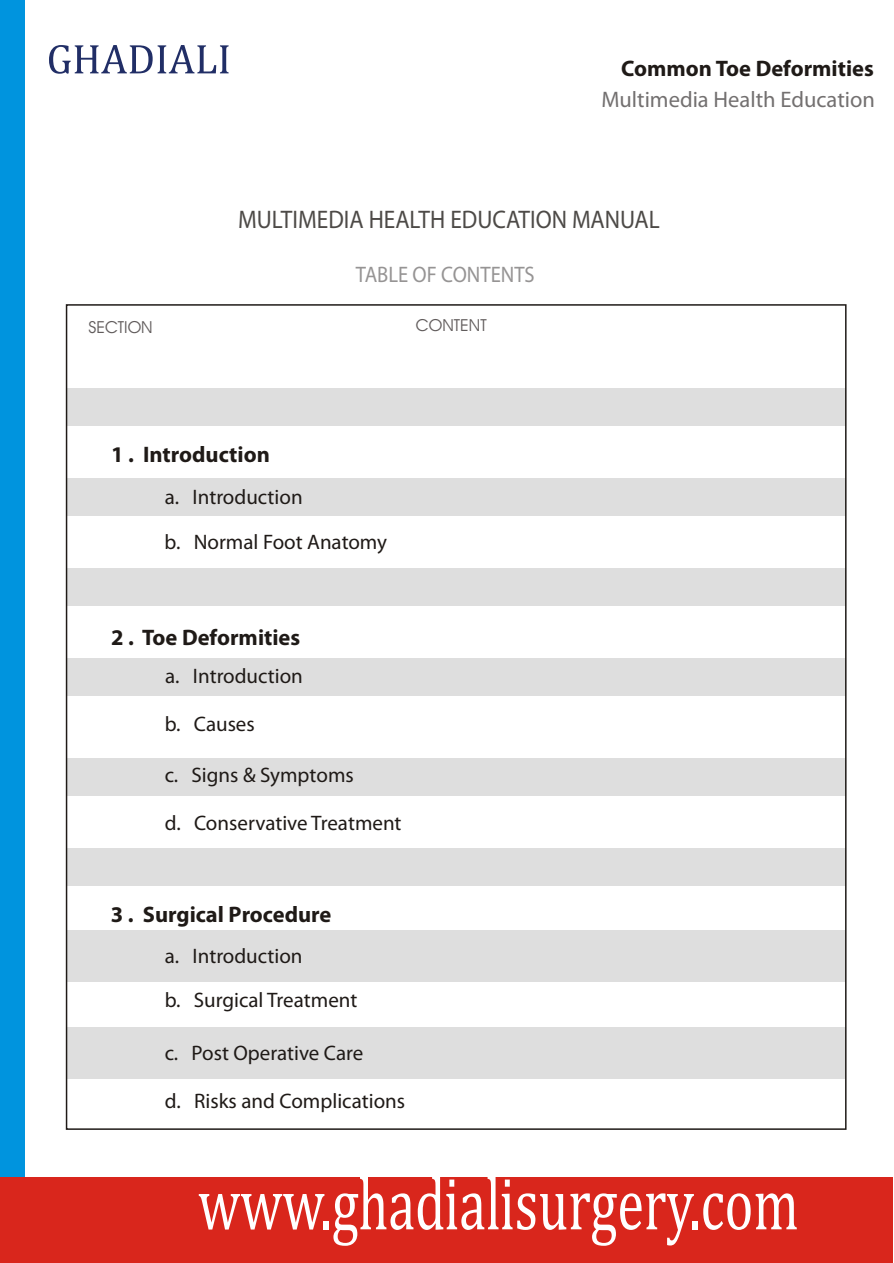
<style>
.page{position:relative;width:894px;height:1263px;background:#fff}
.page>*{position:absolute;margin:0;border:0;box-sizing:border-box;transform-origin:0 0}
.t1{font:75.6px "Cambria Math";color:#fff;scale:.72 1}
.t2{font:25.5px "Myriad Pro";color:#4d4a47;scale:.91 1}
.t3{font:700 22.5px "Myriad Pro";color:#1f1a17}
.t4{font:22.5px "Myriad Pro";color:#737070}
.t5{font:22.5px "Myriad Pro";color:#969494;scale:.91 1}
.t6{font:21px/45.9px "Myriad Pro";color:#1f1a17}
.t7{font:16.65px "Avant Garde Bk BT";color:#615c5c;scale:1.04 1}
</style>
<div class="page">
<div style="left:67px;top:930px;width:779px;height:52px;background:#dedede"></div>
<div style="left:67px;top:388px;width:779px;height:38px;background:#dedede"></div>
<div style="left:67px;top:478px;width:778px;height:38px;background:#dedede"></div>
<div style="left:67px;top:568px;width:779px;height:38px;background:#dedede"></div>
<div style="left:67px;top:658px;width:778px;height:38px;background:#dedede"></div>
<div style="left:67px;top:758px;width:779px;height:38px;background:#dedede"></div>
<div style="left:67px;top:848px;width:779px;height:38px;background:#dedede"></div>
<div style="left:67px;top:1027px;width:779px;height:52px;background:#dedede"></div>
<div style="left:0;top:0;width:25px;height:1189px;background:#0094de"></div>
<div style="left:0;top:1177px;width:892px;height:86px;background:#d9261c"></div>
<svg style="left:49px;top:45px;width:180px;height:29px"></svg>
<p class="t3" style="left:621px;top:60px;width:254px">Common Toe Deformities</p>
<p class="t4" style="left:601px;top:90px;width:275px">Multimedia Health Education</p>
<p class="t2" style="left:238px;top:209px;width:465px">MULTIMEDIA HEALTH EDUCATION MANUAL</p>
<p class="t5" style="left:356px;top:265px;width:198px">TABLE OF CONTENTS</p>
<p class="t7" style="left:88px;top:321px;width:63px">SECTION</p>
<p class="t7" style="left:416px;top:319px;width:70px">CONTENT</p>
<p class="t3" style="left:111px;top:446px;width:160px">1 . Introduction</p>
<p class="t6" style="left:165px;top:475px;width:224px">a. Introduction<br>b. Normal Foot Anatomy</p>
<p class="t3" style="left:111px;top:628px;width:191px">2 . Toe Deformities</p>
<p class="t6" style="left:165px;top:655px;width:139px">a. Introduction</p>
<p class="t6" style="left:165px;top:703px;width:92px">b. Causes</p>
<p class="t6" style="left:165px;top:754px;width:191px">c. Signs &amp; Symptoms</p>
<p class="t6" style="left:165px;top:802px;width:238px">d. Conservative Treatment</p>
<p class="t3" style="left:111px;top:905px;width:222px">3 . Surgical Procedure</p>
<p class="t6" style="left:165px;top:935px;width:139px">a. Introduction</p>
<p class="t6" style="left:165px;top:979px;width:194px">b. Surgical Treatment</p>
<p class="t6" style="left:165px;top:1032px;width:200px">c. Post Operative Care</p>
<p class="t6" style="left:165px;top:1080px;width:242px">d. Risks and Complications</p>
<h1 class="t1" style="left:198px;top:1171px;width:836px">www.ghadialisurgery.com</h1>
</div>
